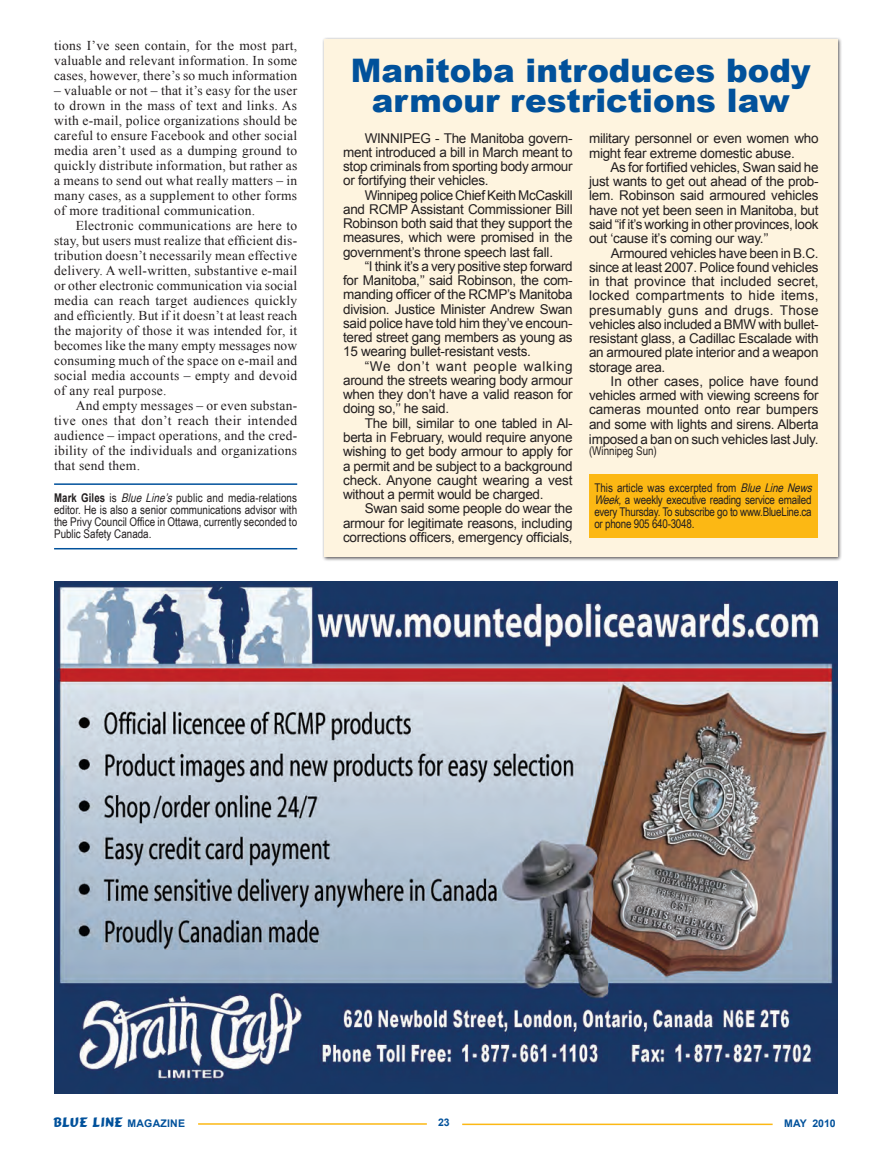
<style>
.page{position:relative;width:878px;height:1175px;background:#fff}
.page>*{position:absolute;margin:0;border:0;box-sizing:border-box;transform-origin:0 0}
.t1{font:900 32.4px/30px "Arial";color:#01519b;text-align:center}
.t2{font:13.5px/14.2px "Arial";letter-spacing:-.02em;color:#231f20;text-align:justify}
.t3{font:13.5px/15px "Times New Roman";letter-spacing:.02em;color:#231f20;text-align:justify}
.t4{font:13.5px "Comic";letter-spacing:.02em;color:#01519b}
.t5{font:12px/12px "Arial Narrow";letter-spacing:-.02em;color:#231f20;text-align:justify}
.t6{font:12px "Arial Narrow";color:#231f20}
.t7{font:700 10.5px "Arial";color:#01519b}
.s1{font-family:"Arial";font-weight:700}
.s2{font-style:italic}
.s3{font-family:"Arial";font-weight:700;font-size:10.5px}
</style>
<div class="page">
<hr style="left:462px;top:1123px;width:310px;height:2px;background:#fcb814">
<hr style="left:198px;top:1123px;width:229px;height:1px;background:#fcb814">
<img style="left:54px;top:581px;width:783px;height:512px">
<hr style="left:54px;top:548px;width:243px;height:1px;background:#01519b">
<hr style="left:54px;top:483px;width:243px;height:2px;background:#01519b">
<div style="left:322px;top:37px;width:520px;height:524px;background:#231f20;opacity:.75"></div>
<div style="left:324px;top:39px;width:513px;height:517px;background:#fef4df"></div>
<div style="left:589px;top:474px;width:228px;height:64px;background:#fcb814"></div>
<p class="t3" style="left:54px;top:38px;width:245px">tions I’ve seen contain, for the most part, valuable and relevant information. In some cases, however, there’s so much information</p>
<p class="t3" style="left:54px;top:83px;width:245px">– valuable or not – that it’s easy for the user to drown in the mass of text and links. As with e-mail, police organizations should be careful to ensure Facebook and other social media aren’t used as a dumping ground to quickly distribute information, but rather as a means to send out what really matters – in many cases, as a supplement to other forms of more traditional communication.</p>
<p class="t3" style="left:54px;top:218px;width:245px;text-indent:22px">Electronic communications are here to stay, but users must realize that efficient dis&shy;tribution doesn’t necessarily mean effective delivery. A well-written, substantive e-mail or other electronic communication via social media can reach target audiences quickly and efficiently. But if it doesn’t at least reach the majority of those it was intended for, it becomes like the many empty messages now consuming much of the space on e-mail and social media accounts – empty and devoid of any real purpose.</p>
<p class="t3" style="left:54px;top:398px;width:244px;text-indent:22px">And empty messages – or even substan&shy;tive ones that don’t reach their intended audience – impact operations, and the cred&shy;ibility of the individuals and organizations that send them.</p>
<p class="t5" style="left:54px;top:491px;width:244px"><span class="s1">MARK GILES</span> is <span class="s2">BlueLine’s</span>public and media-relations editor. He is also a senior communications advisor with the Privy Council Office in Ottawa, currently seconded to Public Safety Canada.</p>
<h1 class="t1" style="left:351px;top:54px;width:461px">Manitoba introduces body armour restrictions law</h1>
<p class="t2" style="left:343px;top:131px;width:231px;text-indent:22px">WINNIPEG - The Manitoba govern&shy;ment introduced a bill in March meant to stop criminals from sporting body armour or fortifying their vehicles.</p>
<p class="t2" style="left:343px;top:188px;width:231px;text-indent:22px">Winnipeg police Chief Keith McCaskill and RCMP Assistant Commissioner Bill Robinson both said that they support the measures, which were promised in the government’s throne speech last fall.</p>
<p class="t2" style="left:343px;top:259px;width:231px;text-indent:22px">“I think it’s a very positive step forward for Manitoba,’’ said Robinson, the com&shy;manding officer of the RCMP’s Manitoba division. Justice Minister Andrew Swan said police have told him they’ve encoun&shy;tered street gang members as young as 15 wearing bullet-resistant vests.</p>
<p class="t2" style="left:343px;top:359px;width:231px;text-indent:22px">“We don’t want people walking around the streets wearing body armour when they don’t have a valid reason for doing so,’’ he said.</p>
<p class="t2" style="left:343px;top:416px;width:231px;text-indent:22px">The bill, similar to one tabled in Al&shy;berta in February, would require anyone wishing to get body armour to apply for a permit and be subject to a background check. Anyone caught wearing a vest without a permit would be charged.</p>
<p class="t2" style="left:343px;top:501px;width:231px;text-indent:22px">Swan said some people do wear the armour for legitimate reasons, including corrections officers, emergency officials,</p>
<p class="t2" style="left:589px;top:132px;width:231px">military personnel or even women who might fear extreme domestic abuse.</p>
<p class="t2" style="left:589px;top:160px;width:231px;text-indent:22px">As for fortified vehicles, Swan said he just wants to get out ahead of the prob&shy;lem. Robinson said armoured vehicles have not yet been seen in Manitoba, but said “if it’s working in other provinces, look out ‘cause it’s coming our way.’’</p>
<p class="t2" style="left:589px;top:246px;width:231px;text-indent:22px">Armoured vehicles have been in B.C. since at least 2007. Police found vehicles in that province that included secret, locked compartments to hide items, presumably guns and drugs. Those vehicles also included a BMW with bullet&shy;resistant glass, a Cadillac Escalade with an armoured plate interior and a weapon storage area.</p>
<p class="t2" style="left:589px;top:374px;width:231px;text-indent:22px">In other cases, police have found vehicles armed with viewing screens for cameras mounted onto rear bumpers and some with lights and sirens. Alberta imposed a ban on such vehicles last July.</p>
<p class="t6" style="left:589px;top:442px;width:69px">(Winnipeg Sun)</p>
<p class="t5" style="left:594px;top:481px;width:223px;text-align:left">This article was excerpted from <span class="s2">BlueLineNews Week,</span>a weekly executive reading service emailed every Thursday. To subscribe go to www.BlueLine.ca or phone 905 640-3048.</p>
<p class="t4" style="left:53px;top:1113px;width:133px">BLUE LINE <span class="s3">MAGAZINE</span></p>
<p class="t7" style="left:438px;top:1114px;width:13px">23</p>
<p class="t7" style="left:784px;top:1115px;width:53px">MAY 2010</p>
</div>
